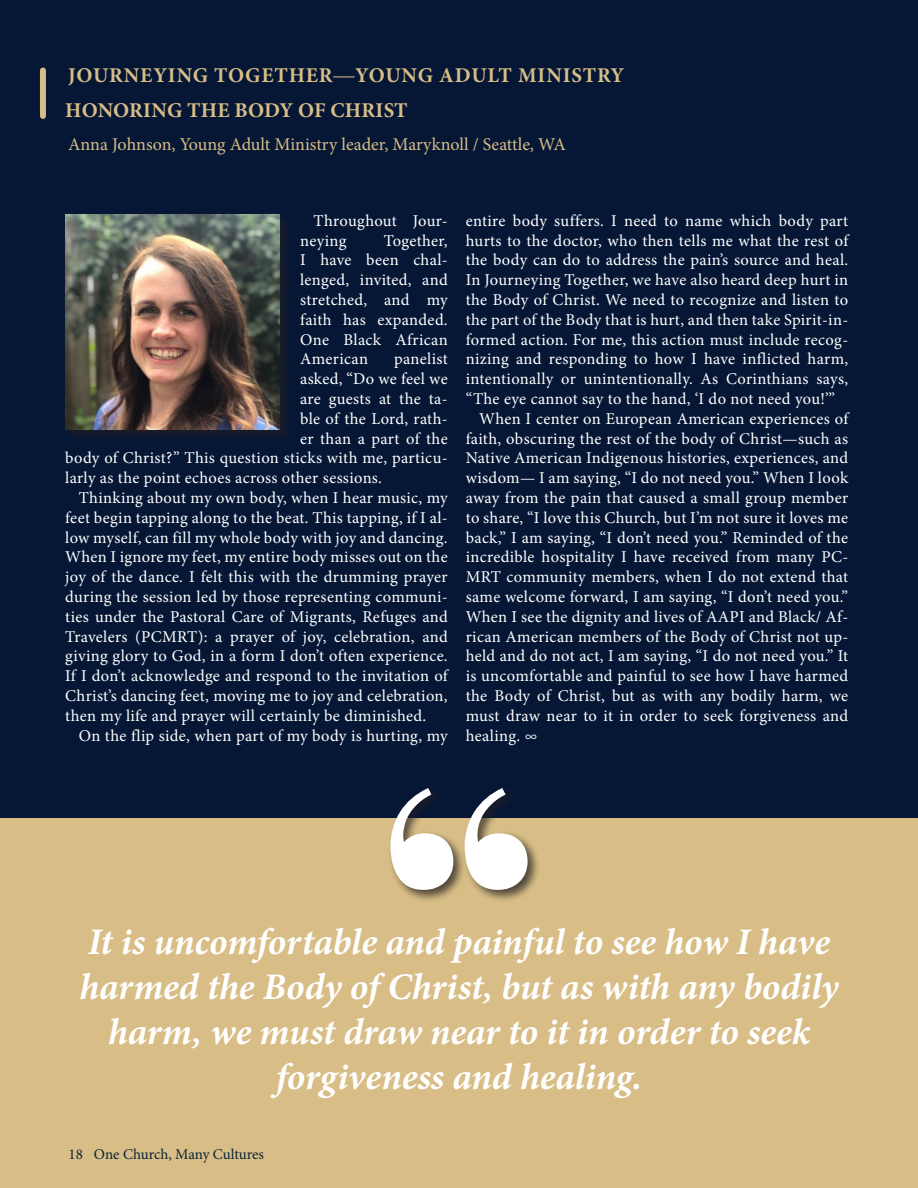
<style>
.page{position:relative;width:918px;height:1188px;background:#fff}
.page>*{position:absolute;margin:0;border:0;box-sizing:border-box;transform-origin:0 0}
.t1{font:italic 700 37.5px/45px "Minion Pro";letter-spacing:-.005em;color:#fff;text-align:center}
.Header_Orange{font:700 21px "Minion Pro";letter-spacing:.03em;color:#d8be86}
.Header_Orange-2{font:700 21px "Minion Pro";letter-spacing:.005em;color:#d8be86}
.t2{font:18px "Minion Pro";color:#d8be86}
.t3{font:16.5px/19.8px "Minion Pro";letter-spacing:.02em;color:#fff;text-align:justify}
.t4{font:15px "Minion Pro";letter-spacing:-.01em;color:#0a2437}
.s1{font-family:"Times New Roman";font-weight:400}
</style>
<div class="page">
<div style="left:0;top:0;width:918px;height:850px;background:#061736"></div>
<div style="left:40px;top:70px;width:6px;height:46px;background:#d8be86"></div>
<div style="left:62px;top:211px;width:231px;height:231px;background:#231f20;opacity:.75"></div>
<img style="left:65px;top:215px;width:215px;height:214px">
<div style="left:0;top:819px;width:918px;height:369px;background:#d8be86"></div>
<div style="left:387px;top:786px;width:153px;height:117px;background:#231f20;opacity:.75"></div>
<svg style="left:390px;top:788px;width:138px;height:102px"></svg>
<p class="Header_Orange" style="left:68px;top:60px;width:558px">JOURNEYING TOGETHER<span class="s1">—</span>YOUNG ADULT MINISTRY</p>
<p class="Header_Orange-2" style="left:65px;top:95px;width:344px">HONORING THE BODY OF CHRIST</p>
<p class="t2" style="left:68px;top:132px;width:499px">Anna Johnson, Young Adult Ministry leader, Maryknoll / Seattle, WA</p>
<p class="t3" style="left:300px;top:211px;width:149px;text-indent:14px">Throughout Jour&shy;neying</p>
<p class="t3" style="left:300px;top:230px;width:149px;text-indent:84px">Together, I have been chal&shy;lenged, invited, and stretched, and my faith has expanded.<br>One Black African American</p>
<p class="t3" style="left:394px;top:349px;width:55px">panelist</p>
<p class="t3" style="left:300px;top:369px;width:149px">asked, “Do we feel we</p>
<p class="t3" style="left:300px;top:389px;width:149px">are guests at the ta-</p>
<p class="t3" style="left:300px;top:409px;width:149px">ble of the Lord, rath-</p>
<p class="t3" style="left:300px;top:428px;width:149px">er than a part of the</p>
<p class="t3" style="left:65px;top:448px;width:384px">body of Christ?” This question sticks with me, particu-</p>
<p class="t3" style="left:65px;top:468px;width:318px">larly as the point echoes across other sessions.</p>
<p class="t3" style="left:65px;top:488px;width:384px;text-indent:14px">Thinking about my own body, when I hear music, my feet begin tapping along to the beat. This tapping, if I al&shy;low myself, can fill my whole body with joy and dancing.<br>When I ignore my feet, my entire body misses out on the joy of the dance. I felt this with the drumming prayer during the session led by those representing communi&shy;ties under the Pastoral Care of Migrants, Refuges and Travelers (PCMRT): a prayer of joy, celebration, and giving glory to God, in a form I don’t often experience.<br>If I don’t acknowledge and respond to the invitation of Christ’s dancing feet, moving me to joy and celebration, then my life and prayer will certainly be diminished.</p>
<p class="t3" style="left:79px;top:725px;width:370px">On the flip side, when part of my body is hurting, my</p>
<p class="t3" style="left:466px;top:211px;width:384px">entire body suffers. I need to name which body part hurts to the doctor, who then tells me what the rest of the body can do to address the pain’s source and heal.<br>In Journeying Together, we have also heard deep hurt in the Body of Christ. We need to recognize and listen to the part of the Body that is hurt, and then take Spirit-in&shy;formed action. For me, this action must include recog&shy;nizing and responding to how I have inflicted harm, intentionally or unintentionally. As Corinthians says, “The eye cannot say to the hand, ‘I do not need you!’”</p>
<p class="t3" style="left:466px;top:409px;width:384px;text-indent:14px">When I center on European American experiences of faith, obscuring the rest of the body of Christ—such as Native American Indigenous histories, experiences, and wisdom— I am saying, “I do not need you.” When I look away from the pain that caused a small group member to share, “I love this Church, but I’m not sure it loves me back,” I am saying, “I don’t need you.” Reminded of the incredible hospitality I have received from many PC-MRT community members, when I do not extend that same welcome forward, I am saying, “I don’t need you.” When I see the dignity and lives of AAPI and Black/ Af&shy;rican American members of the Body of Christ not up&shy;held and do not act, I am saying, “I do not need you.” It is uncomfortable and painful to see how I have harmed the Body of Christ, but as with any bodily harm, we must draw near to it in order to seek forgiveness and healing. ∞</p>
<p class="t1" style="left:79px;top:919px;width:761px">It is uncomfortable and painful to see how I have harmed the Body of Christ, but as with any bodily harm, we must draw near to it in order to seek</p>
<p class="t1" style="left:276px;top:1054px;width:367px">forgiveness and healing.</p>
<p class="t4" style="left:69px;top:1144px;width:197px">18 One Church, Many Cultures</p>
</div>
